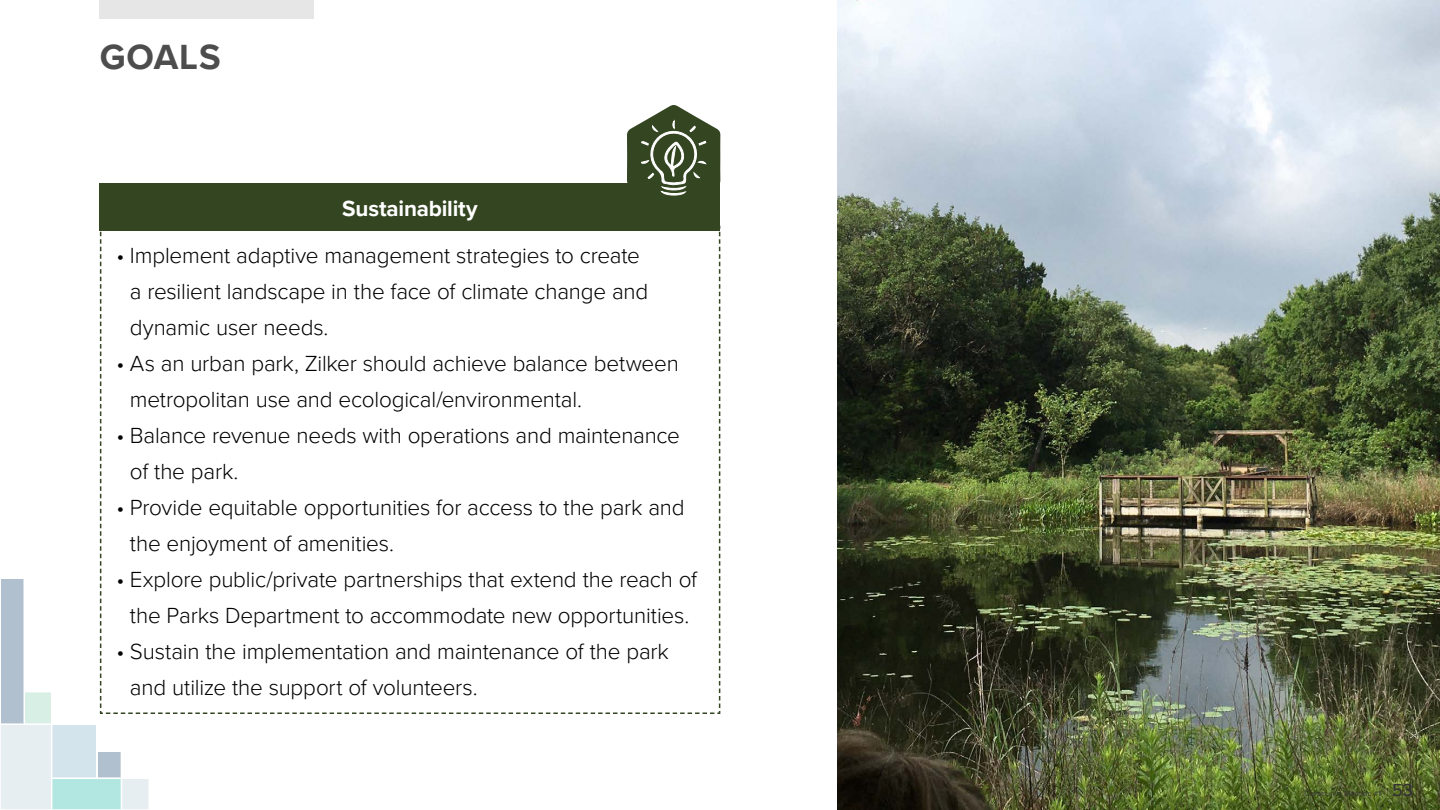
<style>
.page{position:relative;width:1440px;height:810px;background:#fff}
.page>*{position:absolute;margin:0;border:0;box-sizing:border-box;transform-origin:0 0}
.t1{font:700 36px "Proxima Nova";color:#4d4d4d}
.t2{font:300 22.5px/36px "Proxima Nova";letter-spacing:-.01em;color:#000}
.t3{font:700 22.5px "Proxima Nova";letter-spacing:-.01em;color:#fff}
.t4{font:500 18px "Proxima Nova";color:#333}
.t5{font:7.5px "Proxima Nova";letter-spacing:.01em;color:#333}
</style>
<div class="page">
<div style="left:99px;top:0;width:214px;height:19px;background:#e6e6e6"></div>
<img style="left:837px;top:0;width:603px;height:810px">
<svg style="left:1px;top:105px;width:719px;height:705px"></svg>
<h1 class="t1" style="left:100px;top:30px;width:122px">GOALS</h1>
<p class="t3" style="left:342px;top:192px;width:137px">Sustainability</p>
<p class="t2" style="left:130px;top:236px;width:520px;text-indent:-14px">• Implement adaptive management strategies to create a resilient landscape in the face of climate change and dynamic user needs.</p>
<p class="t2" style="left:130px;top:344px;width:550px;text-indent:-14px">• As an urban park, Zilker should achieve balance between metropolitan use and ecological/environmental.</p>
<p class="t2" style="left:130px;top:416px;width:552px;text-indent:-14px">• Balance revenue needs with operations and maintenance of the park.</p>
<p class="t2" style="left:130px;top:488px;width:556px;text-indent:-14px">• Provide equitable opportunities for access to the park and the enjoyment of amenities.</p>
<p class="t2" style="left:116px;top:560px;width:583px;text-align:center">• Explore public/private partnerships that extend the reach of the Parks Department to accommodate new opportunities.</p>
<p class="t2" style="left:130px;top:632px;width:541px;text-indent:-14px">• Sustain the implementation and maintenance of the park and utilize the support of volunteers.</p>
<p class="t5" style="left:1305px;top:788px;width:85px">Community Meeting #1 |</p>
<p class="t4" style="left:1392px;top:777px;width:22px">53</p>
</div>
